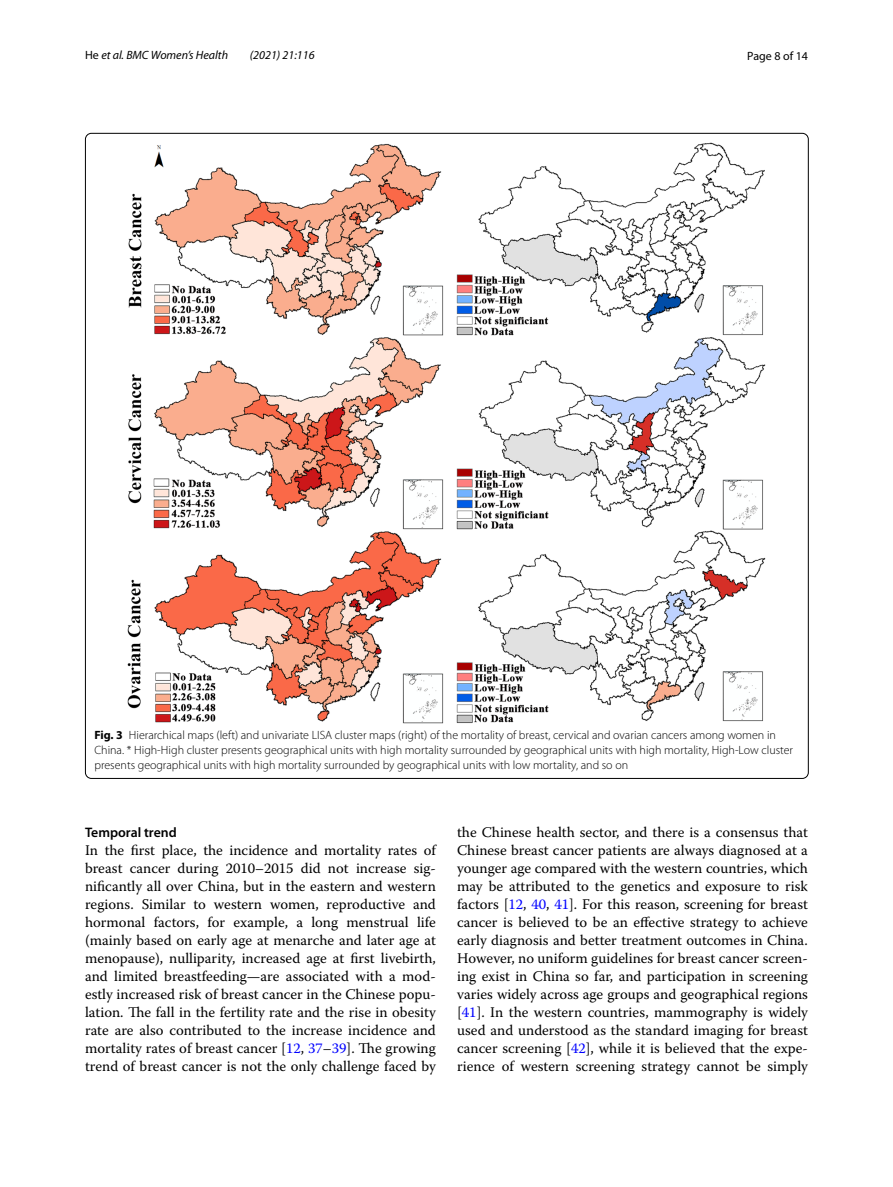
<style>
.page{position:relative;width:893px;height:1187px;background:#fff}
.page>*{position:absolute;margin:0;border:0;box-sizing:border-box;transform-origin:0 0}
.t1{font:14.7px/18px "Warnock Pro";color:#000;text-align:justify}
.t2{font:600 13.8px "Myriad Pro";color:#000}
.t3{font:300 12px/15px "Myriad Pro";color:#000}
.t4{font:italic 12px "Myriad Pro";color:#000}
.t5{font:12px "Myriad Pro";color:#000}
.s1{font-style:normal}
.s2{font-weight:700}
.s3{color:#00f}
</style>
<div class="page">
<img style="left:128px;top:142px;width:638px;height:581px">
<p class="t4" style="left:85px;top:48px;width:145px"><span class="s1">He</span> et al. BMC Women’s Health</p>
<p class="t4" style="left:250px;top:48px;width:66px">(2021) 21:116</p>
<p class="t5" style="left:747px;top:48px;width:62px">Page 8 of 14</p>
<p class="t3" style="left:94px;top:727px;width:700px"><span class="s2">Fig. 3</span> Hierarchical maps (left) and univariate LISA cluster maps (right) of the mortality of breast, cervical and ovarian cancers among women in<br>China. * High-High cluster presents geographical units with high mortality surrounded by geographical units with high mortality, High-Low cluster presents geographical units with high mortality surrounded by geographical units with low mortality, and so on</p>
<p class="t2" style="left:85px;top:823px;width:93px">Temporal trend</p>
<p class="t1" style="left:85px;top:840px;width:352px">In the first place, the incidence and mortality rates of breast cancer during 2010–2015 did not increase sig&shy;nificantly all over China, but in the eastern and western regions. Similar to western women, reproductive and hormonal factors, for example, a long menstrual life (mainly based on early age at menarche and later age at menopause), nulliparity, increased age at first livebirth, and limited breastfeeding—are associated with a mod&shy;estly increased risk of breast cancer in the Chinese popu&shy;lation. The fall in the fertility rate and the rise in obesity rate are also contributed to the increase incidence and mortality rates of breast cancer [<span class="s3">12</span>, <span class="s3">37</span>–<span class="s3">39</span>]. The growing trend of breast cancer is not the only challenge faced by</p>
<p class="t1" style="left:457px;top:822px;width:352px">the Chinese health sector, and there is a consensus that Chinese breast cancer patients are always diagnosed at a younger age compared with the western countries, which may be attributed to the genetics and exposure to risk factors [<span class="s3">12</span>, <span class="s3">40</span>, <span class="s3">41</span>]. For this reason, screening for breast cancer is believed to be an effective strategy to achieve early diagnosis and better treatment outcomes in China.<br>However, no uniform guidelines for breast cancer screen&shy;ing exist in China so far, and participation in screening varies widely across age groups and geographical regions [<span class="s3">41</span>]. In the western countries, mammography is widely used and understood as the standard imaging for breast cancer screening [<span class="s3">42</span>], while it is believed that the expe&shy;rience of western screening strategy cannot be simply</p>
</div>
